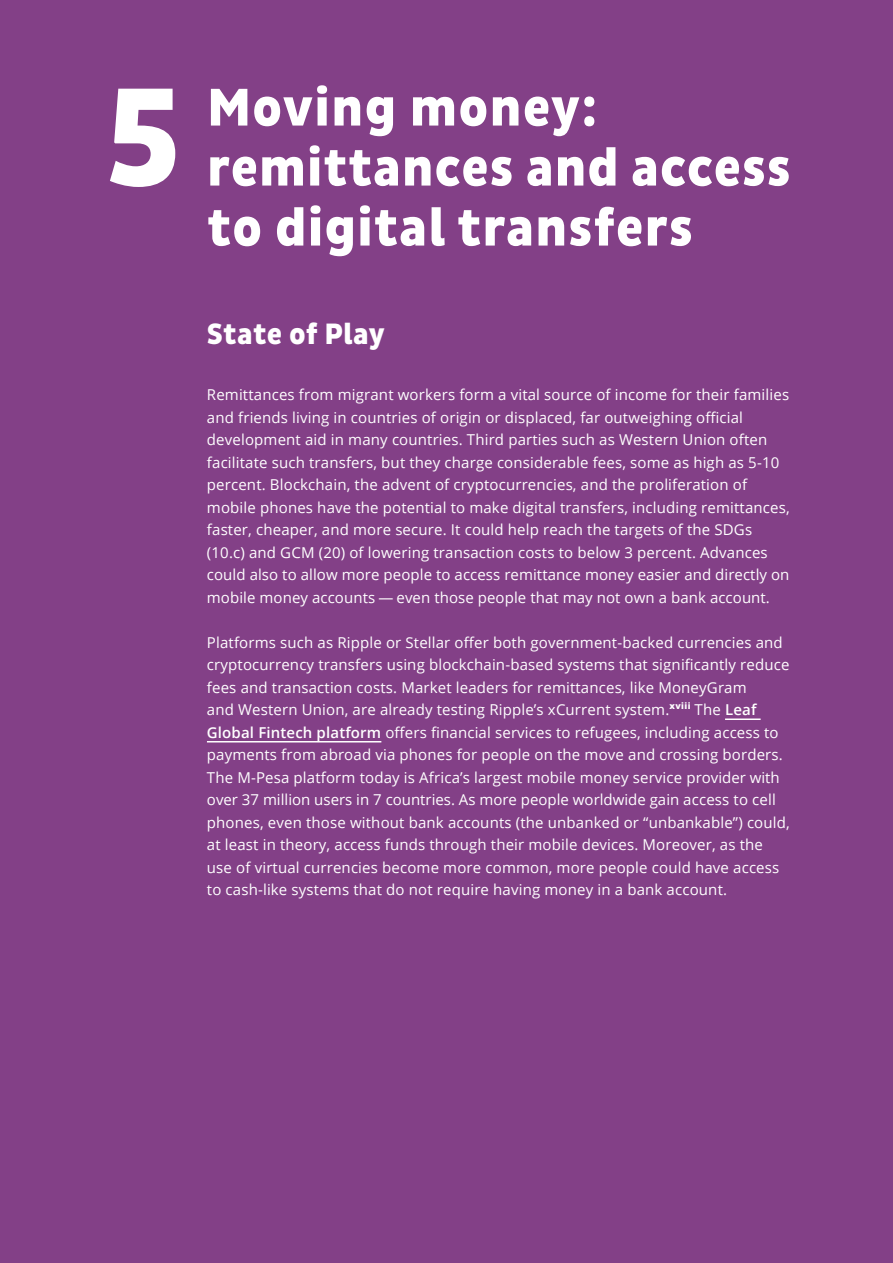
<style>
.page{position:relative;width:893px;height:1263px;background:#834087}
.page>*{position:absolute;margin:0;border:0;box-sizing:border-box;transform-origin:0 0}
.t1{font:800 142.5px "Pluto Sans Cond";color:#fff}
.t2{font:800 54px/60px "Pluto Sans Cond";letter-spacing:.015em;color:#fff}
.t3{font:800 30px "Pluto Sans Cond";letter-spacing:.01em;color:#fff}
.t4{font:15px/22.5px "Open Sans";letter-spacing:.01em;color:#fff}
.s1{font-weight:600}
</style>
<div class="page">
<hr style="left:725px;top:718px;width:36px;height:2px;background:#fff">
<hr style="left:207px;top:741px;width:174px;height:1px;background:#fff">
<h1 class="t1" style="left:105px;top:56px;width:78px">5</h1>
<h2 class="t2" style="left:207px;top:79px;width:585px">Moving money: remittances and access to digital transfers</h2>
<h3 class="t3" style="left:207px;top:316px;width:180px">State of Play</h3>
<p class="t4" style="left:207px;top:383px;width:584px">Remittances from migrant workers form a vital source of income for their families and friends living in countries of origin or displaced, far outweighing official development aid in many countries. Third parties such as Western Union often facilitate such transfers, but they charge considerable fees, some as high as 5-10 percent. Blockchain, the advent of cryptocurrencies, and the proliferation of mobile phones have the potential to make digital transfers, including remittances, faster, cheaper, and more secure. It could help reach the targets of the SDGs (10.c) and GCM (20) of lowering transaction costs to below 3 percent. Advances could also to allow more people to access remittance money easier and directly on mobile money accounts — even those people that may not own a bank account.</p>
<p class="t4" style="left:207px;top:630px;width:584px">Platforms such as Ripple or Stellar offer both government-backed currencies and cryptocurrency transfers using blockchain-based systems that significantly reduce fees and transaction costs. Market leaders for remittances, like MoneyGram<br>and Western Union, are already testing Ripple’s xCurrent system.<sup>xviii</sup> The <span class="s1">Leaf Global Fintech platform</span> offers financial services to refugees, including access to payments from abroad via phones for people on the move and crossing borders.<br>The M-Pesa platform today is Africa’s largest mobile money service provider with over 37 million users in 7 countries. As more people worldwide gain access to cell phones, even those without bank accounts (the unbanked or “unbankable”) could, at least in theory, access funds through their mobile devices. Moreover, as the use of virtual currencies become more common, more people could have access to cash-like systems that do not require having money in a bank account.</p>
</div>
